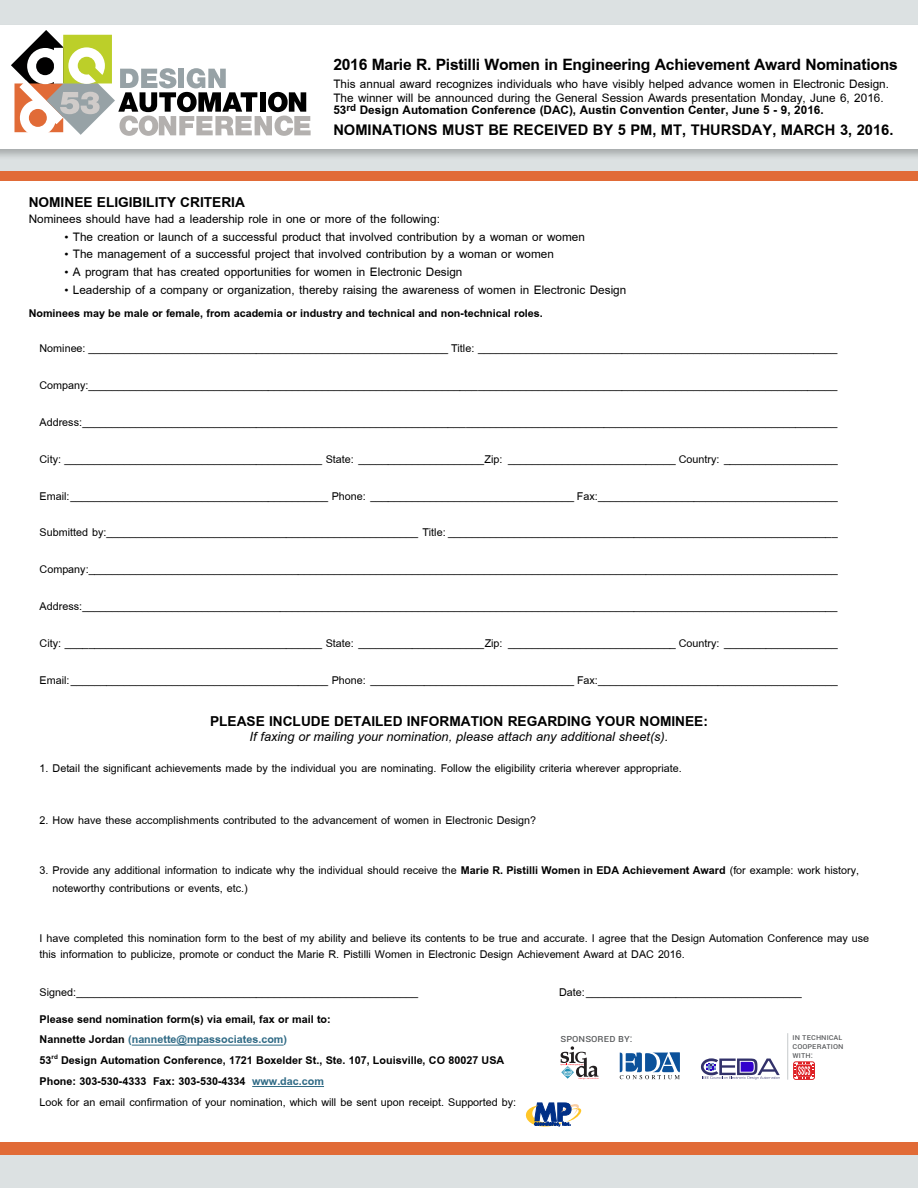
<style>
.page{position:relative;width:918px;height:1188px;background:#fff}
.page>*{position:absolute;margin:0;border:0;box-sizing:border-box;transform-origin:0 0}
.t1{font:700 24px "Browallia New";letter-spacing:-.01em;color:#000}
.t2{font:700 22.5px "Browallia New";color:#000}
.t3{font:700 21px "Browallia New";color:#000}
.t4{font:italic 19.5px "Browallia New";color:#000}
.t5{font:18px/13.5px "Browallia New";color:#000}
.t6{font:700 18px "Browallia New";color:#000}
.t7{font:16.5px/17.7px "Browallia New";color:#000}
.t8{font:700 16.5px/20.7px "Browallia New";color:#000}
.t9{font:10.5px "Roboto";color:#555759}
.t10{font:8.4px/9px "Roboto";color:#555759;text-align:justify}
.s1{font-size:15px}
.s2{font-weight:700}
.s3{color:#2f6a85}
.s4{font-weight:400}
</style>
<div class="page">
<div style="left:0;top:134px;width:918px;height:47px;background:#e16b37"></div>
<div style="left:0;top:1143px;width:918px;height:45px;background:#e16b37"></div>
<div style="left:0;top:0;width:918px;height:171px;background:#dce1e2"></div>
<div style="left:0;top:1156px;width:918px;height:32px;background:#dce1e2"></div>
<div style="left:0;top:23px;width:918px;height:138px;background:#000;opacity:.25"></div>
<div style="left:0;top:26px;width:918px;height:123px;background:#fff"></div>
<hr style="left:132px;top:1045px;width:152px;height:1px;background:#2f6a85">
<hr style="left:252px;top:1086px;width:72px;height:1px;background:#2f6a85">
<svg style="left:525px;top:1102px;width:57px;height:25px"></svg>
<svg style="left:11px;top:30px;width:300px;height:106px"></svg>
<svg style="left:701px;top:1058px;width:79px;height:21px"></svg>
<svg style="left:620px;top:1053px;width:60px;height:26px"></svg>
<svg style="left:561px;top:1046px;width:38px;height:33px"></svg>
<div style="left:793px;top:1062px;width:22px;height:18px;border:1px solid #de2126;border-radius:2px"></div>
<svg style="left:794px;top:1062px;width:20px;height:17px"></svg>
<hr style="left:787px;top:1033px;width:1px;height:47px;background:#c6cacc">
<h1 class="t1" style="left:333px;top:49px;width:566px">2016 Marie R. Pistilli Women in Engineering Achievement Award Nominations</h1>
<p class="t5" style="left:333px;top:77px;width:557px">This annual award recognizes individuals who have visibly helped advance women in Electronic Design.<br>The winner will be announced during the General Session Awards presentation Monday, June 6, 2016.</p>
<p class="t6" style="left:333px;top:98px;width:492px">53<span class="s1">rd</span> Design Automation Conference (DAC), Austin Convention Center, June 5 - 9, 2016.</p>
<h2 class="t2" style="left:333px;top:116px;width:562px">NOMINATIONS MUST BE RECEIVED BY 5 PM, MT, THURSDAY, MARCH 3, 2016.</h2>
<p class="t3" style="left:29px;top:188px;width:218px">NOMINEE ELIGIBILITY CRITERIA</p>
<p class="t5" style="left:29px;top:212px;width:413px">Nominees should have had a leadership role in one or more of the following:</p>
<p class="t5" style="left:64px;top:230px;width:522px">• The creation or launch of a successful product that involved contribution by a woman or women</p>
<p class="t5" style="left:64px;top:247px;width:491px">• The management of a successful project that involved contribution by a woman or women</p>
<p class="t5" style="left:64px;top:265px;width:400px">• A program that has created opportunities for women in Electronic Design</p>
<p class="t5" style="left:64px;top:283px;width:564px">• Leadership of a company or organization, thereby raising the awareness of women in Electronic Design</p>
<p class="t8" style="left:29px;top:303px;width:516px">Nominees may be male or female, from academia or industry and technical and non-technical roles.</p>
<p class="t7" style="left:40px;top:339px;width:800px">Nominee: ____________________________________________________________ Title: ____________________________________________________________</p>
<p class="t7" style="left:40px;top:376px;width:800px">Company:_____________________________________________________________________________________________________________________________</p>
<p class="t7" style="left:40px;top:413px;width:800px">Address:______________________________________________________________________________________________________________________________</p>
<p class="t7" style="left:40px;top:450px;width:800px">City: ___________________________________________ State: _____________________Zip: ____________________________ Country: ___________________</p>
<p class="t7" style="left:40px;top:487px;width:800px">Email:___________________________________________ Phone: __________________________________ Fax:________________________________________</p>
<p class="t7" style="left:40px;top:524px;width:800px">Submitted by:____________________________________________________ Title: _________________________________________________________________</p>
<p class="t7" style="left:40px;top:561px;width:800px">Company:_____________________________________________________________________________________________________________________________</p>
<p class="t7" style="left:40px;top:597px;width:800px">Address:______________________________________________________________________________________________________________________________</p>
<p class="t7" style="left:40px;top:634px;width:800px">City: ___________________________________________ State: _____________________Zip: ____________________________ Country: ___________________</p>
<p class="t7" style="left:40px;top:671px;width:800px">Email:___________________________________________ Phone: __________________________________ Fax:________________________________________</p>
<p class="t3" style="left:210px;top:708px;width:500px">PLEASE INCLUDE DETAILED INFORMATION REGARDING YOUR NOMINEE:</p>
<p class="t4" style="left:250px;top:724px;width:420px">If faxing or mailing your nomination, please attach any additional sheet(s).</p>
<p class="t7" style="left:40px;top:759px;width:644px">1. Detail the significant achievements made by the individual you are nominating. Follow the eligibility criteria wherever appropriate.</p>
<p class="t7" style="left:40px;top:811px;width:498px">2. How have these accomplishments contributed to the advancement of women in Electronic Design?</p>
<p class="t7" style="left:53px;top:861px;width:808px;text-indent:-13px">3. Provide any additional information to indicate why the individual should receive the <span class="s2">Marie R. Pistilli Women in EDA Achievement Award</span> (for example: work history, noteworthy contributions or events, etc.)</p>
<p class="t7" style="left:40px;top:930px;width:831px;line-height:16.5px">I have completed this nomination form to the best of my ability and believe its contents to be true and accurate. I agree that the Design Automation Conference may use this information to publicize, promote or conduct the Marie R. Pistilli Women in Electronic Design Achievement Award at DAC 2016.</p>
<p class="t7" style="left:40px;top:983px;width:380px">Signed:_________________________________________________________</p>
<p class="t7" style="left:559px;top:983px;width:244px">Date:____________________________________</p>
<p class="t8" style="left:40px;top:1009px;width:478px">Please send nomination form(s) via email, fax or mail to:<br>Nannette Jordan <span class="s3">(nannette@mpassociates.com)<br></span>53<sup>rd</sup> Design Automation Conference, 1721 Boxelder St., Ste. 107, Louisville, CO 80027 USA Phone: 303-530-4333 Fax: 303-530-4334 <span class="s3">www.dac.com<br></span><span class="s4">Look for an email confirmation of your nomination, which will be sent upon receipt. Supported by:</span></p>
<p class="t10" style="left:793px;top:1032px;width:52px">in technical cooperation with:</p>
<p class="t9" style="left:561px;top:1031px;width:74px">sponsored by:</p>
</div>
